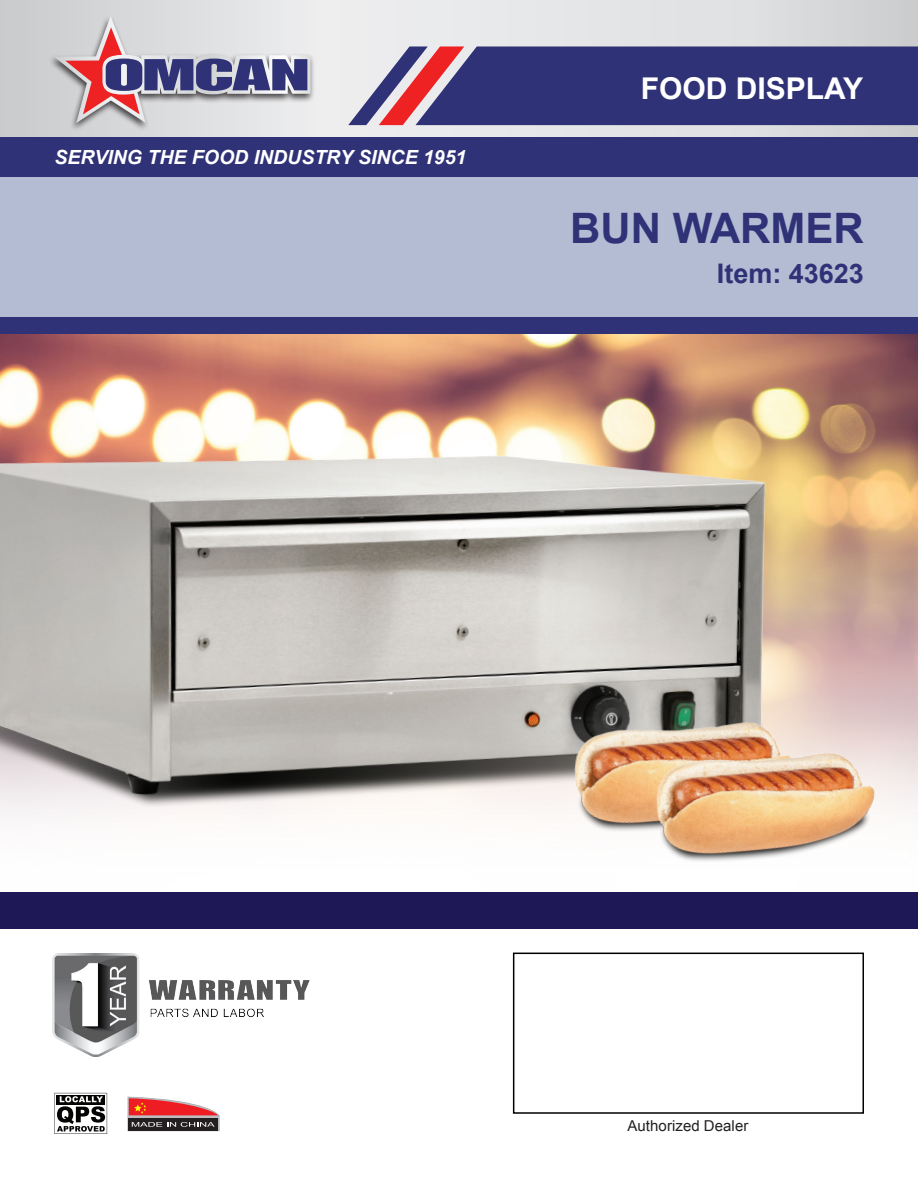
<style>
.page{position:relative;width:918px;height:1188px;background:#fff}
.page>*{position:absolute;margin:0;border:0;box-sizing:border-box;transform-origin:0 0}
.t1{font:700 42px "Arial";color:#2f3276}
.t2{font:700 30px "Arial";color:#fff}
.t3{font:700 27px "Arial";color:#2f3276}
.t4{font:italic 700 19.5px "Arial";color:#fff}
.t5{font:15px "Arial";letter-spacing:.005em;color:#231f20}
</style>
<div class="page">
<img style="left:0;top:334px;width:918px;height:475px">
<div style="left:0;top:176px;width:918px;height:142px;background:#b4bcd4"></div>
<div style="left:0;top:318px;width:918px;height:16px;background:#2f3276"></div>
<svg style="left:0;top:0;width:918px;height:137px;background:#dedfe1"></svg>
<div style="left:0;top:137px;width:918px;height:39px;background:#2f3276"></div>
<svg style="left:348px;top:46px;width:570px;height:79px;background:#4a447e"></svg>
<div style="left:48px;top:14px;width:268px;height:117px;background:#231f20;opacity:.8"></div>
<svg style="left:54px;top:16px;width:256px;height:107px;background:#b9aebc"></svg>
<img style="left:53px;top:954px;width:257px;height:103px">
<img style="left:0;top:432px;width:771px;height:385px">
<img style="left:546px;top:672px;width:266px;height:159px">
<img style="left:628px;top:702px;width:266px;height:159px">
<div style="left:0;top:892px;width:918px;height:36px;background:#1f1857"></div>
<div style="left:513px;top:953px;width:351px;height:161px;border:2px solid #000"></div>
<svg style="left:128px;top:1097px;width:92px;height:34px;background:#a66060"></svg>
<svg style="left:54px;top:1093px;width:53px;height:41px"></svg>
<p class="t4" style="left:54px;top:144px;width:414px">SERVING THE FOOD INDUSTRY SINCE 1951</p>
<h2 class="t2" style="left:641px;top:68px;width:224px">FOOD DISPLAY</h2>
<h1 class="t1" style="left:570px;top:201px;width:295px">BUN WARMER</h1>
<h3 class="t3" style="left:717px;top:255px;width:149px">Item: 43623</h3>
<p class="t5" style="left:628px;top:1116px;width:122px">Authorized Dealer</p>
</div>
